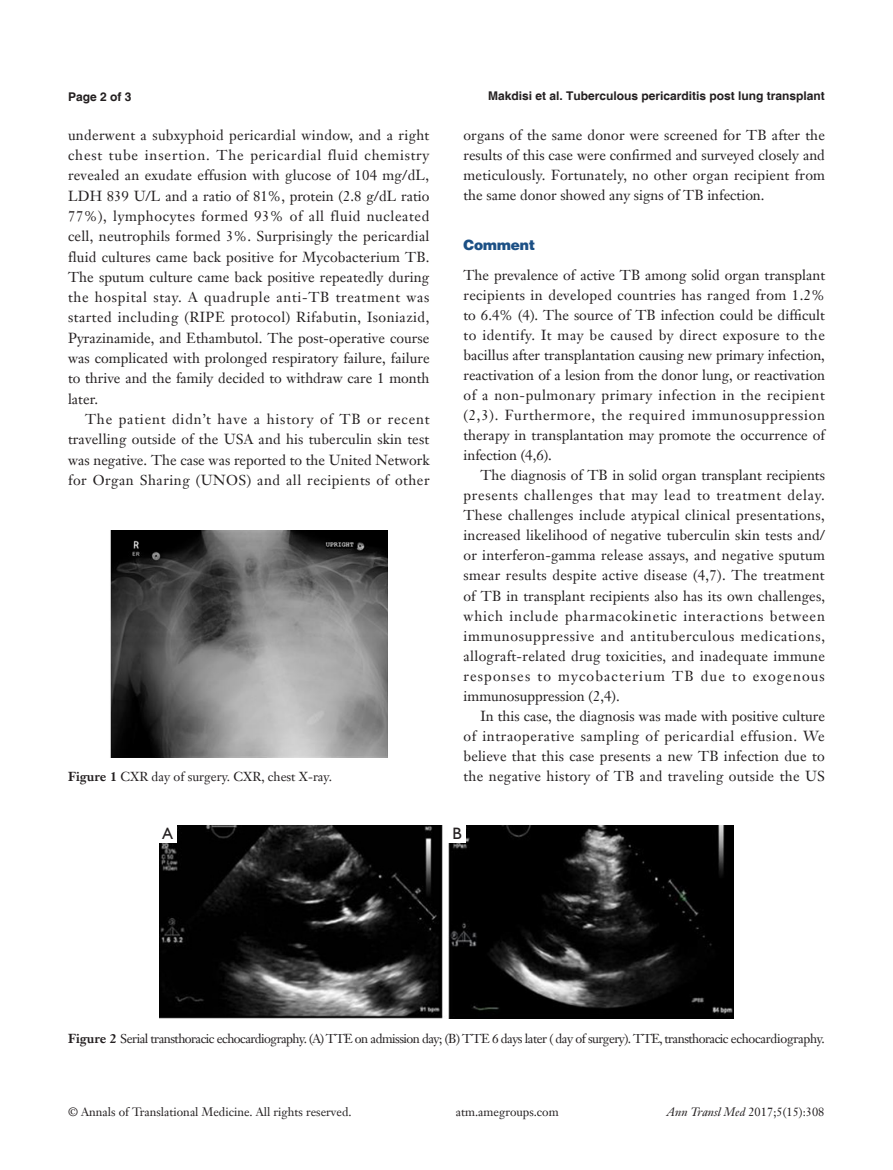
<style>
.page{position:relative;width:893px;height:1170px;background:#fff}
.page>*{position:absolute;margin:0;border:0;box-sizing:border-box;transform-origin:0 0}
.t1{font:16.5px "Humanist 521 BT";color:#231f20}
.t2{font:14.25px/20px "Janson Text LT";letter-spacing:.015em;color:#231f20;text-align:justify}
.一级标题-6_5{font:900 14.25px "Helvetica";color:#1c5085}
.二级标题下沉{font:12.75px "Janson Text LT";letter-spacing:-.04em;color:#231f20}
.二级标题下沉-2{font:12.75px "Janson Text LT";color:#231f20}
.t3{font:12px "Janson Text LT";color:#231f20}
.t4{font:700 12px "Helvetica";color:#231f20}
.s1{font-weight:700}
.s2{font-style:italic}
</style>
<div class="page">
<img style="left:110px;top:530px;width:278px;height:227px">
<img style="left:159px;top:825px;width:575px;height:193px">
<div style="left:159px;top:825px;width:17px;height:17px;background:#fff"></div>
<div style="left:449px;top:825px;width:17px;height:17px;background:#fff"></div>
<p class="t4" style="left:68px;top:89px;width:65px">Page 2 of 3</p>
<p class="t2" style="left:68px;top:125px;width:363px">underwent a subxyphoid pericardial window, and a right chest tube insertion. The pericardial fluid chemistry revealed an exudate effusion with glucose of 104 mg/dL, LDH 839 U/L and a ratio of 81%, protein (2.8 g/dL ratio 77%), lymphocytes formed 93% of all fluid nucleated cell, neutrophils formed 3%. Surprisingly the pericardial fluid cultures came back positive for Mycobacterium TB.<br>The sputum culture came back positive repeatedly during the hospital stay. A quadruple anti-TB treatment was started including (RIPE protocol) Rifabutin, Isoniazid, Pyrazinamide, and Ethambutol. The post-operative course was complicated with prolonged respiratory failure, failure to thrive and the family decided to withdraw care 1 month later.</p>
<p class="t2" style="left:68px;top:409px;width:363px;text-indent:17px">The patient didn’t have a history of TB or recent travelling outside of the USA and his tuberculin skin test was negative. The case was reported to the United Network for Organ Sharing (UNOS) and all recipients of other</p>
<p class="t4" style="left:488px;top:88px;width:338px">Makdisi et al. Tuberculous pericarditis post lung transplant</p>
<p class="t2" style="left:463px;top:125px;width:363px">organs of the same donor were screened for TB after the results of this case were confirmed and surveyed closely and meticulously. Fortunately, no other organ recipient from the same donor showed any signs of TB infection.</p>
<p class="一级标题-6_5" style="left:463px;top:235px;width:73px">Comment</p>
<p class="t2" style="left:463px;top:265px;width:363px">The prevalence of active TB among solid organ transplant recipients in developed countries has ranged from 1.2% to 6.4% (4). The source of TB infection could be difficult to identify. It may be caused by direct exposure to the bacillus after transplantation causing new primary infection, reactivation of a lesion from the donor lung, or reactivation of a non-pulmonary primary infection in the recipient (2,3). Furthermore, the required immunosuppression therapy in transplantation may promote the occurrence of infection (4,6).</p>
<p class="t2" style="left:463px;top:465px;width:363px;text-indent:17px">The diagnosis of TB in solid organ transplant recipients presents challenges that may lead to treatment delay.<br>These challenges include atypical clinical presentations, increased likelihood of negative tuberculin skin tests and/ or interferon-gamma release assays, and negative sputum smear results despite active disease (4,7). The treatment of TB in transplant recipients also has its own challenges, which include pharmacokinetic interactions between immunosuppressive and antituberculous medications, allograft-related drug toxicities, and inadequate immune responses to mycobacterium TB due to exogenous immunosuppression (2,4).</p>
<p class="t2" style="left:463px;top:705px;width:363px;text-indent:17px">In this case, the diagnosis was made with positive culture of intraoperative sampling of pericardial effusion. We believe that this case presents a new TB infection due to</p>
<p class="二级标题下沉-2" style="left:68px;top:768px;width:266px"><span class="s1">Figure 1</span> CXR day of surgery. CXR, chest X-ray.</p>
<p class="t2" style="left:463px;top:765px;width:363px">the negative history of TB and traveling outside the US</p>
<p class="t1" style="left:163px;top:823px;width:12px">A</p>
<p class="t1" style="left:452px;top:823px;width:11px">B</p>
<p class="二级标题下沉" style="left:68px;top:1030px;width:758px"><span class="s1">Figure 2</span> Serial transthoracic echocardiography. (A) TTE on admission day; (B) TTE 6 days later ( day of surgery). TTE, transthoracic echocardiography.</p>
<p class="t3" style="left:68px;top:1104px;width:285px">© Annals of Translational Medicine. All rights reserved.</p>
<p class="t3" style="left:456px;top:1104px;width:104px">atm.amegroups.com</p>
<p class="t3" style="left:667px;top:1104px;width:159px"><span class="s2">Ann Transl Med</span> 2017;5(15):308</p>
</div>
